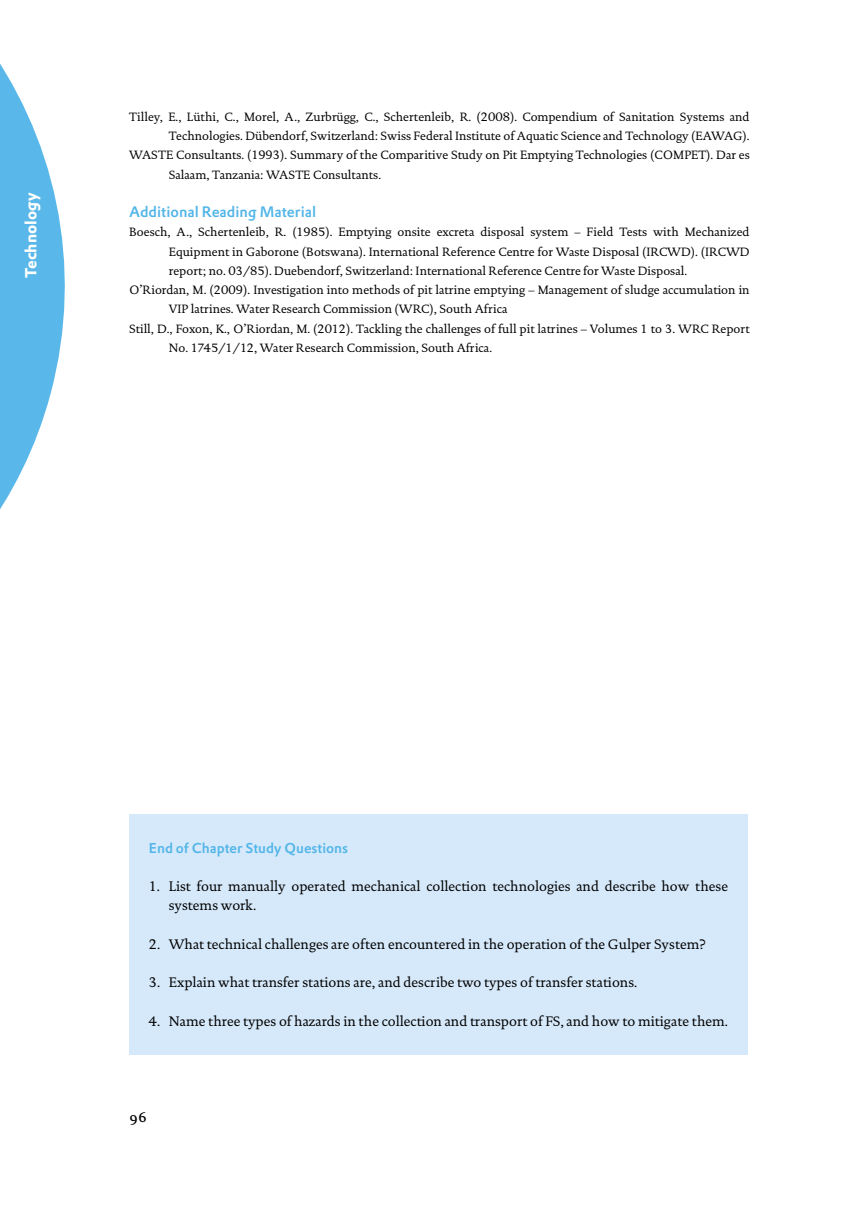
<style>
.page{position:relative;width:849px;height:1211px;background:#fff}
.page>*{position:absolute;margin:0;border:0;box-sizing:border-box;transform-origin:0 0}
.t1{font:700 15.75px "DTL Prokyon TOT";color:#fff}
.t2{font:500 14.88px "DTL Prokyon TOT";color:#51b5e8}
.t3{font:14px/19.2px "DTL Documenta";color:#000}
.t4{font:500 14px "DTL Prokyon TOT";color:#51b5e8}
.t5{font:700 14px "DTL Documenta SP Semi";color:#000}
.t6{font:12.25px "DTL Documenta";color:#000}
</style>
<div class="page">
<svg style="left:0;top:63px;width:65px;height:446px;fill:#59b8e9"></svg>
<div style="left:129px;top:814px;width:618px;height:241px;background:#d6e9fa"></div>
<p class="t1" style="left:20px;top:278px;width:87px;rotate:-90deg">Technology</p>
<p class="t6" style="left:129px;top:109px;width:622px">Tilley, E., Lüthi, C., Morel, A., Zurbrügg, C., Schertenleib, R. (2008). Compendium of Sanitation Systems and</p>
<p class="t6" style="left:169px;top:129px;width:582px">Technologies. Dübendorf, Switzerland: Swiss Federal Institute of Aquatic Science and Technology (EAWAG).</p>
<p class="t6" style="left:129px;top:148px;width:622px">WASTE Consultants. (1993). Summary of the Comparitive Study on Pit Emptying Technologies (COMPET). Dar es</p>
<p class="t6" style="left:169px;top:167px;width:214px">Salaam, Tanzania: WASTE Consultants.</p>
<p class="t2" style="left:129px;top:202px;width:188px">Additional Reading Material</p>
<p class="t6" style="left:129px;top:225px;width:622px">Boesch, A., Schertenleib, R. (1985). Emptying onsite excreta disposal system – Field Tests with Mechanized</p>
<p class="t6" style="left:169px;top:244px;width:582px">Equipment in Gaborone (Botswana). International Reference Centre for Waste Disposal (IRCWD). (IRCWD</p>
<p class="t6" style="left:169px;top:263px;width:519px">report; no. 03/85). Duebendorf, Switzerland: International Reference Centre for Waste Disposal.</p>
<p class="t6" style="left:129px;top:283px;width:622px">O’Riordan, M. (2009). Investigation into methods of pit latrine emptying – Management of sludge accumulation in</p>
<p class="t6" style="left:169px;top:302px;width:340px">VIP latrines. Water Research Commission (WRC), South Africa</p>
<p class="t6" style="left:129px;top:321px;width:622px">Still, D., Foxon, K., O’Riordan, M. (2012). Tackling the challenges of full pit latrines – Volumes 1 to 3. WRC Report</p>
<p class="t6" style="left:169px;top:340px;width:325px">No. 1745/1/12, Water Research Commission, South Africa.</p>
<p class="t4" style="left:149px;top:838px;width:201px">End of Chapter Study Questions</p>
<p class="t3" style="left:169px;top:876px;width:560px;text-indent:-20px">1. List four manually operated mechanical collection technologies and describe how these systems work.</p>
<p class="t3" style="left:149px;top:934px;width:558px">2. What technical challenges are often encountered in the operation of the Gulper System?</p>
<p class="t3" style="left:149px;top:973px;width:489px">3. Explain what transfer stations are, and describe two types of transfer stations.</p>
<p class="t3" style="left:149px;top:1011px;width:580px">4. Name three types of hazards in the collection and transport of FS, and how to mitigate them.</p>
<p class="t5" style="left:129px;top:1109px;width:20px">96</p>
</div>
